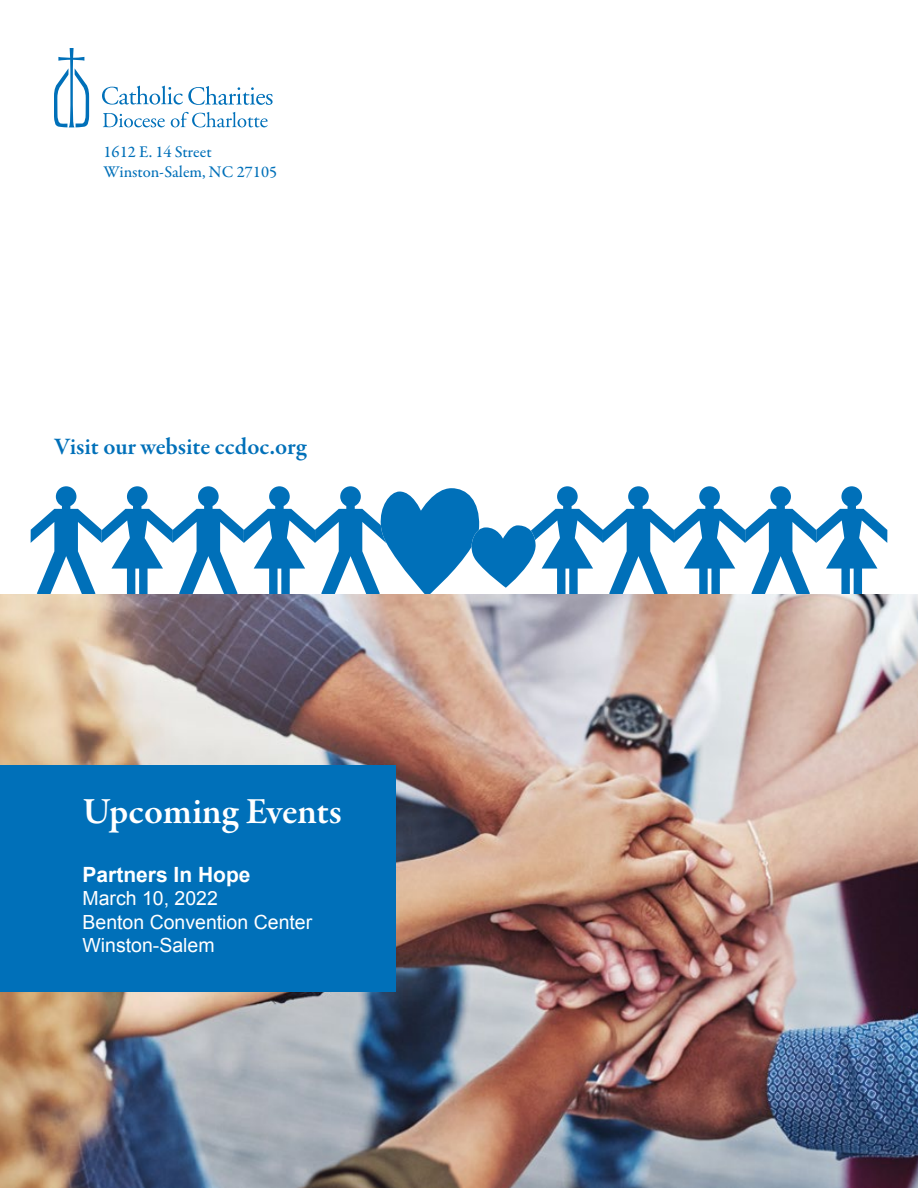
<style>
.page{position:relative;width:918px;height:1188px;background:#fff}
.page>*{position:absolute;margin:0;border:0;box-sizing:border-box;transform-origin:0 0}
.base_text{font:600 37.5px "Garamond Premr Pro";letter-spacing:-.01em;color:#fff}
.t1{font:600 24px "Garamond Premr Pro";letter-spacing:-.005em;color:#0070b9}
.base_text-2{font:700 21px "Arial";color:#fff}
.base_text-3{font:19.5px/23.4px "Arial";color:#fff}
.t2{font:500 16.5px/19.8px "Garamond Premr Pro";color:#0070b9}
</style>
<div class="page">
<svg style="left:102px;top:86px;width:171px;height:19px"></svg>
<svg style="left:103px;top:113px;width:62px;height:14px"></svg>
<svg style="left:171px;top:112px;width:97px;height:15px"></svg>
<svg style="left:54px;top:48px;width:35px;height:79px"></svg>
<svg style="left:31px;top:486px;width:856px;height:108px"></svg>
<img style="left:0;top:594px;width:918px;height:594px">
<div style="left:0;top:765px;width:396px;height:226px;background:#0070b9"></div>
<p class="t2" style="left:104px;top:142px;width:175px">1612 E. 14 Street<br>Winston-Salem, NC 27105</p>
<p class="t1" style="left:54px;top:431px;width:254px">Visit our website ccdoc.org</p>
<p class="base_text" style="left:82px;top:788px;width:261px">Upcoming Events</p>
<p class="base_text-2" style="left:82px;top:861px;width:170px">Partners In Hope</p>
<p class="base_text-3" style="left:82px;top:887px;width:137px">March 10, 2022</p>
<p class="base_text-3" style="left:82px;top:910px;width:231px">Benton Convention Center<br>Winston-Salem</p>
</div>
